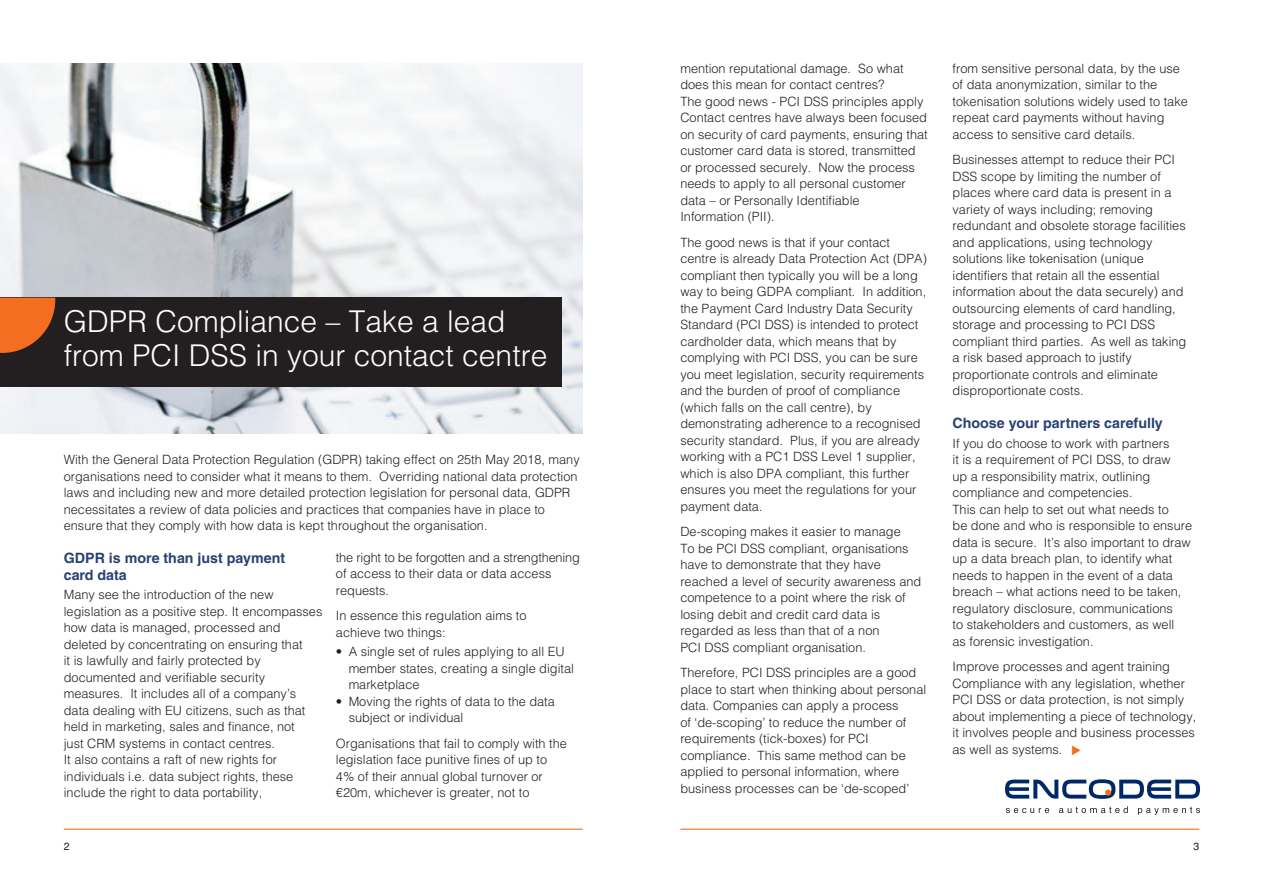
<style>
.page{position:relative;width:1263px;height:893px;background:#fff}
.page>*{position:absolute;margin:0;border:0;box-sizing:border-box;transform-origin:0 0}
.t1{font:300 30px/34.5px "Helvetica";color:#fff}
.t2{font:700 14.25px/16.5px "Helvetica";color:#284173}
.t3{font:300 12.75px/16.5px "Helvetica";color:#231f20}
.t4{font:10.5px "Helvetica";color:#231f20}
</style>
<div class="page">
<img style="left:0;top:64px;width:583px;height:370px">
<div style="left:0;top:298px;width:561px;height:89px;background:#231f20"></div>
<svg style="left:0;top:298px;width:55px;height:55px"></svg>
<hr style="left:680px;top:829px;width:519px;height:1px;background:#f36e21">
<hr style="left:64px;top:829px;width:519px;height:1px;background:#f36e21">
<svg style="left:1005px;top:779px;width:195px;height:20px"></svg>
<svg style="left:1006px;top:808px;width:43px;height:5px"></svg>
<svg style="left:1059px;top:806px;width:69px;height:7px"></svg>
<svg style="left:1138px;top:807px;width:62px;height:8px"></svg>
<h1 class="t1" style="left:64px;top:302px;width:485px">GDPR Compliance – Take a lead from PCI DSS in your contact centre</h1>
<p class="t3" style="left:64px;top:450px;width:517px">With the General Data Protection Regulation (GDPR) taking effect on 25th May 2018, many organisations need to consider what it means to them. Overriding national data protection laws and including new and more detailed protection legislation for personal data, GDPR necessitates a review of data policies and practices that companies have in place to ensure that they comply with how data is kept throughout the organisation.</p>
<p class="t2" style="left:64px;top:551px;width:223px">GDPR is more than just payment card data</p>
<p class="t3" style="left:64px;top:585px;width:260px">Many see the introduction of the new legislation as a positive step. It encompasses how data is managed, processed and deleted by concentrating on ensuring that<br>it is lawfully and fairly protected by documented and verifiable security measures. It includes all of a company’s data dealing with EU citizens, such as that held in marketing, sales and finance, not<br>just CRM systems in contact centres.<br>It also contains a raft of new rights for individuals i.e. data subject rights, these include the right to data portability,</p>
<p class="t3" style="left:336px;top:548px;width:245px">the right to be forgotten and a strengthening of access to their data or data access requests.</p>
<p class="t3" style="left:336px;top:607px;width:192px">In essence this regulation aims to achieve two things:</p>
<p class="t3" style="left:349px;top:643px;width:227px;text-indent:-13px">• A single set of rules applying to all EU member states, creating a single digital marketplace</p>
<p class="t3" style="left:349px;top:692px;width:208px;text-indent:-13px">• Moving the rights of data to the data subject or individual</p>
<p class="t3" style="left:336px;top:734px;width:233px">Organisations that fail to comply with the legislation face punitive fines of up to 4% of their annual global turnover or €20m, whichever is greater, not to</p>
<p class="t3" style="left:680px;top:59px;width:249px">mention reputational damage. So what does this mean for contact centres?<br>The good news - PCI DSS principles apply Contact centres have always been focused on security of card payments, ensuring that customer card data is stored, transmitted or processed securely. Now the process needs to apply to all personal customer data – or Personally Identifiable<br>Information (PII).</p>
<p class="t3" style="left:680px;top:233px;width:248px">The good news is that if your contact centre is already Data Protection Act (DPA) compliant then typically you will be a long way to being GDPA compliant. In addition, the Payment Card Industry Data Security Standard (PCI DSS) is intended to protect cardholder data, which means that by complying with PCI DSS, you can be sure you meet legislation, security requirements and the burden of proof of compliance (which falls on the call centre), by demonstrating adherence to a recognised security standard. Plus, if you are already working with a PC1 DSS Level 1 supplier, which is also DPA compliant, this further ensures you meet the regulations for your payment data.</p>
<p class="t3" style="left:680px;top:523px;width:242px">De-scoping makes it easier to manage<br>To be PCI DSS compliant, organisations have to demonstrate that they have reached a level of security awareness and competence to a point where the risk of losing debit and credit card data is regarded as less than that of a non<br>PCI DSS compliant organisation.</p>
<p class="t3" style="left:680px;top:664px;width:247px">Therefore, PCI DSS principles are a good place to start when thinking about personal data. Companies can apply a process<br>of ‘de-scoping’ to reduce the number of requirements (tick-boxes) for PCI compliance. This same method can be applied to personal information, where business processes can be ‘de-scoped’</p>
<p class="t3" style="left:952px;top:59px;width:237px">from sensitive personal data, by the use of data anonymization, similar to the tokenisation solutions widely used to take repeat card payments without having access to sensitive card details.</p>
<p class="t3" style="left:952px;top:151px;width:235px">Businesses attempt to reduce their PCI DSS scope by limiting the number of places where card data is present in a variety of ways including; removing redundant and obsolete storage facilities and applications, using technology solutions like tokenisation (unique identifiers that retain all the essential information about the data securely) and outsourcing elements of card handling, storage and processing to PCI DSS compliant third parties. As well as taking a risk based approach to justify proportionate controls and eliminate disproportionate costs.</p>
<p class="t2" style="left:952px;top:417px;width:212px">Choose your partners carefully</p>
<p class="t3" style="left:952px;top:434px;width:241px">If you do choose to work with partners<br>it is a requirement of PCI DSS, to draw<br>up a responsibility matrix, outlining compliance and competencies.<br>This can help to set out what needs to<br>be done and who is responsible to ensure data is secure. It’s also important to draw up a data breach plan, to identify what needs to happen in the event of a data breach – what actions need to be taken, regulatory disclosure, communications<br>to stakeholders and customers, as well<br>as forensic investigation.</p>
<p class="t3" style="left:952px;top:658px;width:245px">Improve processes and agent training Compliance with any legislation, whether PCI DSS or data protection, is not simply about implementing a piece of technology, it involves people and business processes as well as systems.</p>
<p class="t4" style="left:64px;top:840px;width:7px">2</p>
<p class="t4" style="left:1193px;top:840px;width:7px">3</p>
</div>
